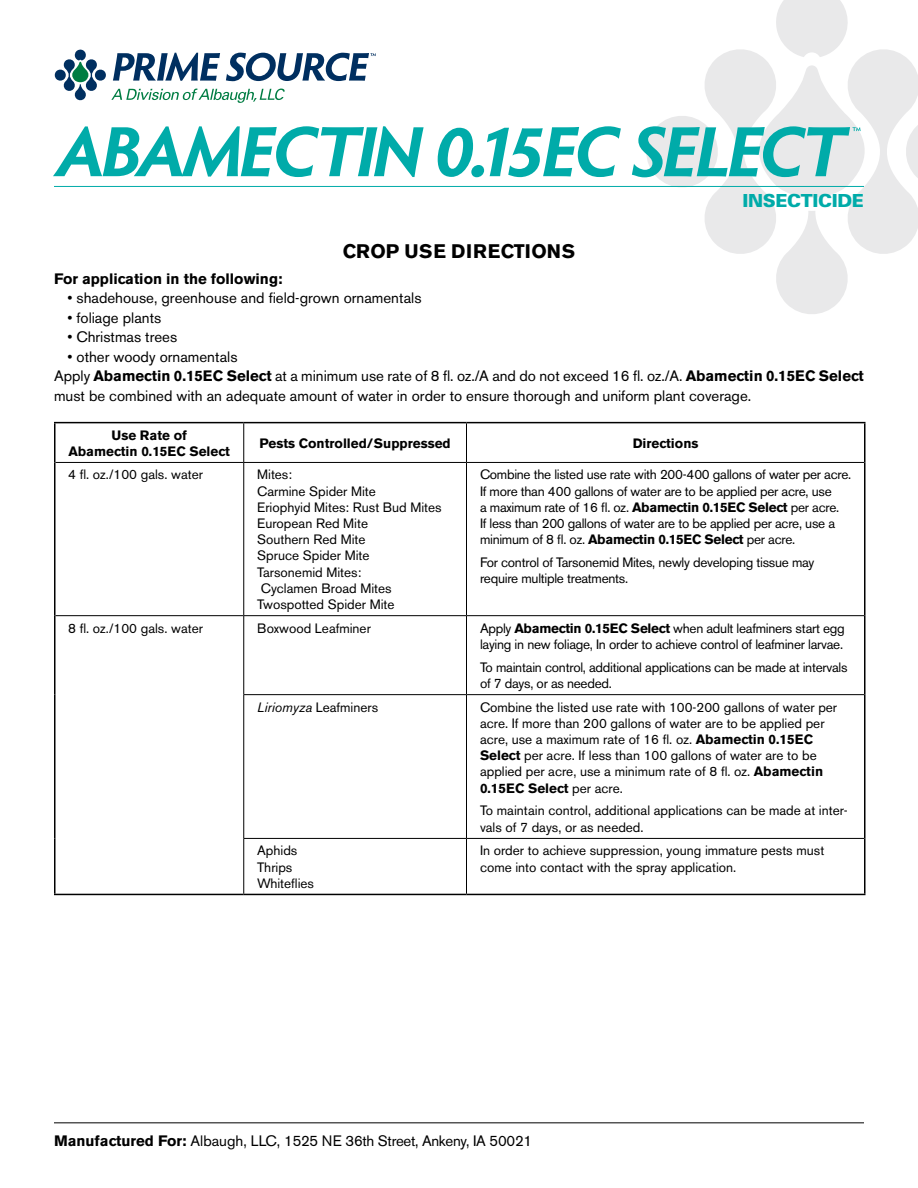
<style>
.page{position:relative;width:918px;height:1188px;background:#fff}
.page>*{position:absolute;margin:0;border:0;box-sizing:border-box;transform-origin:0 0}
.t1{font:700 19.5px "Akzidenz Grotesk BE";letter-spacing:.02em;color:#000}
.t2{font:900 18px "Univers";letter-spacing:-.02em;color:#00aba9}
.t3{font:15px/19.5px "Akzidenz Grotesk BE";color:#000}
.t4{font:15px "Akzidenz Grotesk BE";letter-spacing:-.02em;color:#000}
.t5{font:700 15px "Akzidenz Grotesk BE";color:#000}
.t6{font:13.5px/16.2px "Akzidenz Grotesk BE";color:#000}
.t7{font:13.5px/16.2px "Akzidenz Grotesk BE";letter-spacing:-.02em;color:#000}
.t8{font:700 13.5px/16.2px "Akzidenz Grotesk BE";color:#000;text-align:center}
.s1{font-weight:700}
.s2{font-style:italic}
</style>
<div class="page">
<svg style="left:632px;top:0;width:286px;height:314px"></svg>
<svg style="left:53px;top:126px;width:371px;height:51px"></svg>
<svg style="left:438px;top:128px;width:35px;height:49px"></svg>
<div style="left:471px;top:165px;width:13px;height:12px;background:#00aba9;border-radius:5px"></div>
<svg style="left:487px;top:126px;width:134px;height:51px"></svg>
<hr style="left:54px;top:186px;width:810px;height:1px;background:#00aba9">
<hr style="left:54px;top:1122px;width:810px;height:1px;background:#000">
<svg style="left:55px;top:50px;width:321px;height:53px"></svg>
<hr style="left:54px;top:422px;width:190px;height:1px;background:#000">
<hr style="left:54px;top:423px;width:2px;height:39px;background:#000">
<hr style="left:244px;top:422px;width:222px;height:1px;background:#000">
<hr style="left:466px;top:422px;width:400px;height:1px;background:#000">
<hr style="left:864px;top:423px;width:2px;height:39px;background:#000">
<hr style="left:54px;top:462px;width:2px;height:154px;background:#000">
<hr style="left:864px;top:462px;width:2px;height:154px;background:#000">
<hr style="left:54px;top:616px;width:2px;height:79px;background:#000">
<hr style="left:54px;top:695px;width:2px;height:143px;background:#000">
<hr style="left:54px;top:838px;width:2px;height:56px;background:#000">
<hr style="left:54px;top:894px;width:190px;height:1px;background:#000">
<hr style="left:864px;top:616px;width:2px;height:79px;background:#000">
<hr style="left:864px;top:695px;width:2px;height:143px;background:#000">
<hr style="left:864px;top:838px;width:2px;height:56px;background:#000">
<hr style="left:244px;top:894px;width:222px;height:1px;background:#000">
<hr style="left:466px;top:894px;width:400px;height:1px;background:#000">
<hr style="left:243px;top:423px;width:1px;height:39px;background:#000">
<hr style="left:466px;top:423px;width:1px;height:39px;background:#000">
<hr style="left:56px;top:462px;width:188px;height:1px;background:#000">
<hr style="left:244px;top:462px;width:222px;height:1px;background:#000">
<hr style="left:243px;top:463px;width:1px;height:152px;background:#000">
<hr style="left:466px;top:462px;width:398px;height:1px;background:#000">
<hr style="left:466px;top:463px;width:1px;height:152px;background:#000">
<hr style="left:56px;top:615px;width:188px;height:1px;background:#000">
<hr style="left:244px;top:615px;width:222px;height:1px;background:#000">
<hr style="left:243px;top:616px;width:1px;height:78px;background:#000">
<hr style="left:466px;top:615px;width:398px;height:1px;background:#000">
<hr style="left:466px;top:616px;width:1px;height:78px;background:#000">
<hr style="left:243px;top:694px;width:223px;height:1px;background:#000">
<hr style="left:243px;top:695px;width:1px;height:143px;background:#000">
<hr style="left:466px;top:694px;width:398px;height:1px;background:#000">
<hr style="left:466px;top:695px;width:1px;height:143px;background:#000">
<hr style="left:243px;top:838px;width:223px;height:1px;background:#000">
<hr style="left:243px;top:839px;width:1px;height:55px;background:#000">
<hr style="left:466px;top:838px;width:398px;height:1px;background:#000">
<hr style="left:466px;top:839px;width:1px;height:55px;background:#000">
<h1 class="t1" style="left:343px;top:240px;width:234px">CROP USE DIRECTIONS</h1>
<h2 class="t2" style="left:743px;top:189px;width:123px">INSECTICIDE</h2>
<p class="t5" style="left:54px;top:270px;width:230px">For application in the following:</p>
<p class="t3" style="left:68px;top:288px;width:356px">• shadehouse, greenhouse and field-grown ornamentals</p>
<p class="t3" style="left:68px;top:308px;width:95px">• foliage plants</p>
<p class="t3" style="left:68px;top:327px;width:111px">• Christmas trees</p>
<p class="t3" style="left:54px;top:347px;width:811px;text-indent:14px">• other woody ornamentals<br>Apply <span class="s1">Abamectin 0.15EC Select</span> at a minimum use rate of 8 fl. oz./A and do not exceed 16 fl. oz./A. <span class="s1">Abamectin 0.15EC Select </span>must be combined with an adequate amount of water in order to ensure thorough and uniform plant coverage.</p>
<p class="t8" style="left:69px;top:427px;width:163px">Use Rate of<br>Abamectin 0.15EC Select</p>
<p class="t8" style="left:259px;top:435px;width:193px">Pests Controlled/Suppressed</p>
<p class="t8" style="left:633px;top:435px;width:67px">Directions</p>
<p class="t6" style="left:68px;top:467px;width:136px">4 fl. oz./100 gals. water</p>
<p class="t6" style="left:257px;top:467px;width:186px">Mites:<br>Carmine Spider Mite<br>Eriophyid Mites: Rust Bud Mites<br>European Red Mite<br>Southern Red Mite<br>Spruce Spider Mite<br>Tarsonemid Mites:<br>Cyclamen Broad Mites<br>Twospotted Spider Mite</p>
<p class="t7" style="left:480px;top:467px;width:373px">Combine the listed use rate with 200-400 gallons of water per acre.<br>If more than 400 gallons of water are to be applied per acre, use<br>a maximum rate of 16 fl. oz. <span class="s1">Abamectin 0.15EC Select</span> per acre.<br>If less than 200 gallons of water are to be applied per acre, use a minimum of 8 fl. oz. <span class="s1">Abamectin 0.15EC Select</span> per acre.</p>
<p class="t7" style="left:480px;top:554px;width:336px">For control of Tarsonemid Mites, newly developing tissue may require multiple treatments.</p>
<p class="t6" style="left:68px;top:620px;width:136px">8 fl. oz./100 gals. water</p>
<p class="t6" style="left:257px;top:620px;width:115px">Boxwood Leafminer</p>
<p class="t7" style="left:480px;top:620px;width:366px">Apply <span class="s1">Abamectin 0.15EC Select</span> when adult leafminers start egg laying in new foliage, In order to achieve control of leafminer larvae.</p>
<p class="t7" style="left:480px;top:659px;width:369px">To maintain control, additional applications can be made at intervals of 7 days, or as needed.</p>
<p class="t6" style="left:257px;top:699px;width:122px"><span class="s2">Liriomyza</span> Leafminers</p>
<p class="t6" style="left:480px;top:699px;width:359px">Combine the listed use rate with 100-200 gallons of water per acre. If more than 200 gallons of water are to be applied per acre, use a maximum rate of 16 fl. oz. <span class="s1">Abamectin 0.15EC Select</span> per acre. If less than 100 gallons of water are to be applied per acre, use a minimum rate of 8 fl. oz. <span class="s1">Abamectin 0.15EC Select</span> per acre.</p>
<p class="t6" style="left:480px;top:803px;width:369px">To maintain control, additional applications can be made at inter&shy;vals of 7 days, or as needed.</p>
<p class="t6" style="left:257px;top:843px;width:58px">Aphids<br>Thrips<br>Whiteflies</p>
<p class="t6" style="left:480px;top:843px;width:346px">In order to achieve suppression, young immature pests must come into contact with the spray application.</p>
<p class="t4" style="left:54px;top:1132px;width:480px"><span class="s1">Manufactured For:</span> Albaugh, LLC, 1525 NE 36th Street, Ankeny, IA 50021</p>
</div>
